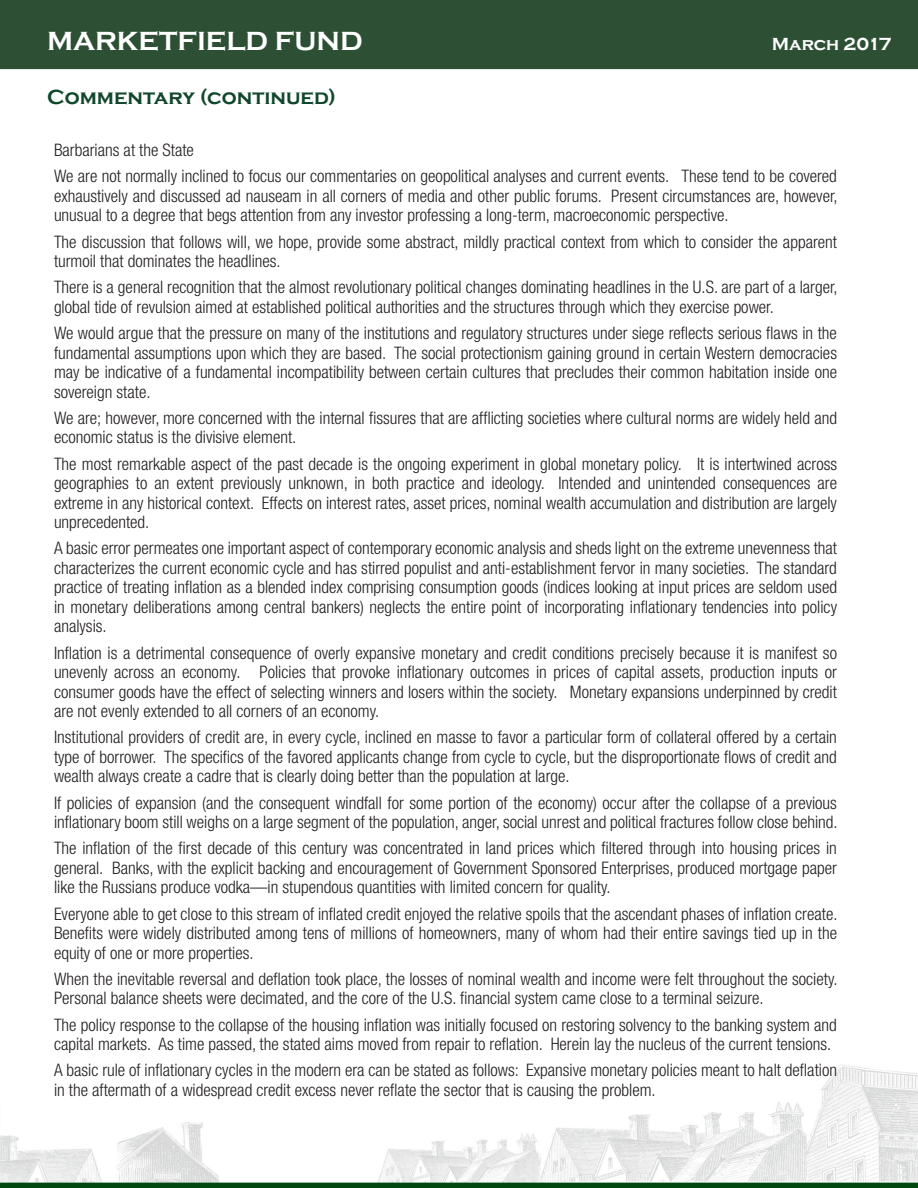
<style>
.page{position:relative;width:918px;height:1188px;background:#fff}
.page>*{position:absolute;margin:0;border:0;box-sizing:border-box;transform-origin:0 0}
.Date{font:700 27px "Copperplate Gothic";color:#fff}
.Heading_3{font:700 21px "Copperplate Gothic";color:#10472c}
.Date-2{font:700 18px "Copperplate Gothic";letter-spacing:-.01em;color:#fff}
.perf_disclosure{font:300 condensed 17.25px/19.5px "Helvetica Neue";color:#231f20;text-align:justify}
</style>
<div class="page">
<div style="left:0;top:0;width:918px;height:69px;background:#2d5035"></div>
<img style="left:0;top:1064px;width:918px;height:124px">
<p class="Date" style="left:47px;top:27px;width:317px">MARKETFIELD FUND</p>
<p class="Date-2" style="left:772px;top:34px;width:121px">March 2017</p>
<p class="Heading_3" style="left:47px;top:85px;width:290px">Commentary (continued)</p>
<p class="perf_disclosure" style="left:54px;top:140px;width:141px">Barbarians at the State</p>
<p class="perf_disclosure" style="left:54px;top:166px;width:785px">We are not normally inclined to focus our commentaries on geopolitical analyses and current events. These tend to be covered exhaustively and discussed ad nauseam in all corners of media and other public forums. Present circumstances are, however, unusual to a degree that begs attention from any investor professing a long-term, macroeconomic perspective.</p>
<p class="perf_disclosure" style="left:54px;top:232px;width:784px">The discussion that follows will, we hope, provide some abstract, mildly practical context from which to consider the apparent turmoil that dominates the headlines.</p>
<p class="perf_disclosure" style="left:54px;top:277px;width:785px">There is a general recognition that the almost revolutionary political changes dominating headlines in the U.S. are part of a larger, global tide of revulsion aimed at established political authorities and the structures through which they exercise power.</p>
<p class="perf_disclosure" style="left:54px;top:323px;width:785px">We would argue that the pressure on many of the institutions and regulatory structures under siege reflects serious flaws in the fundamental assumptions upon which they are based. The social protectionism gaining ground in certain Western democracies may be indicative of a fundamental incompatibility between certain cultures that precludes their common habitation inside one sovereign state.</p>
<p class="perf_disclosure" style="left:54px;top:408px;width:785px">We are; however, more concerned with the internal fissures that are afflicting societies where cultural norms are widely held and economic status is the divisive element.</p>
<p class="perf_disclosure" style="left:54px;top:454px;width:785px">The most remarkable aspect of the past decade is the ongoing experiment in global monetary policy. It is intertwined across geographies to an extent previously unknown, in both practice and ideology. Intended and unintended consequences are extreme in any historical context. Effects on interest rates, asset prices, nominal wealth accumulation and distribution are largely unprecedented.</p>
<p class="perf_disclosure" style="left:54px;top:538px;width:785px">A basic error permeates one important aspect of contemporary economic analysis and sheds light on the extreme unevenness that characterizes the current economic cycle and has stirred populist and anti-establishment fervor in many societies. The standard practice of treating inflation as a blended index comprising consumption goods (indices looking at input prices are seldom used in monetary deliberations among central bankers) neglects the entire point of incorporating inflationary tendencies into policy analysis.</p>
<p class="perf_disclosure" style="left:54px;top:643px;width:785px">Inflation is a detrimental consequence of overly expansive monetary and credit conditions precisely because it is manifest so unevenly across an economy. Policies that provoke inflationary outcomes in prices of capital assets, production inputs or consumer goods have the effect of selecting winners and losers within the society. Monetary expansions underpinned by credit are not evenly extended to all corners of an economy.</p>
<p class="perf_disclosure" style="left:54px;top:727px;width:784px">Institutional providers of credit are, in every cycle, inclined en masse to favor a particular form of collateral offered by a certain type of borrower. The specifics of the favored applicants change from cycle to cycle, but the disproportionate flows of credit and wealth always create a cadre that is clearly doing better than the population at large.</p>
<p class="perf_disclosure" style="left:54px;top:793px;width:785px">If policies of expansion (and the consequent windfall for some portion of the economy) occur after the collapse of a previous inflationary boom still weighs on a large segment of the population, anger, social unrest and political fractures follow close behind.</p>
<p class="perf_disclosure" style="left:54px;top:838px;width:785px">The inflation of the first decade of this century was concentrated in land prices which filtered through into housing prices in general. Banks, with the explicit backing and encouragement of Government Sponsored Enterprises, produced mortgage paper like the Russians produce vodka—in stupendous quantities with limited concern for quality.</p>
<p class="perf_disclosure" style="left:54px;top:904px;width:785px">Everyone able to get close to this stream of inflated credit enjoyed the relative spoils that the ascendant phases of inflation create.<br>Benefits were widely distributed among tens of millions of homeowners, many of whom had their entire savings tied up in the equity of one or more properties.</p>
<p class="perf_disclosure" style="left:54px;top:969px;width:785px">When the inevitable reversal and deflation took place, the losses of nominal wealth and income were felt throughout the society.<br>Personal balance sheets were decimated, and the core of the U.S. financial system came close to a terminal seizure.</p>
<p class="perf_disclosure" style="left:54px;top:1015px;width:784px">The policy response to the collapse of the housing inflation was initially focused on restoring solvency to the banking system and capital markets. As time passed, the stated aims moved from repair to reflation. Herein lay the nucleus of the current tensions.</p>
<p class="perf_disclosure" style="left:54px;top:1060px;width:785px">A basic rule of inflationary cycles in the modern era can be stated as follows: Expansive monetary policies meant to halt deflation in the aftermath of a widespread credit excess never reflate the sector that is causing the problem.</p>
</div>
